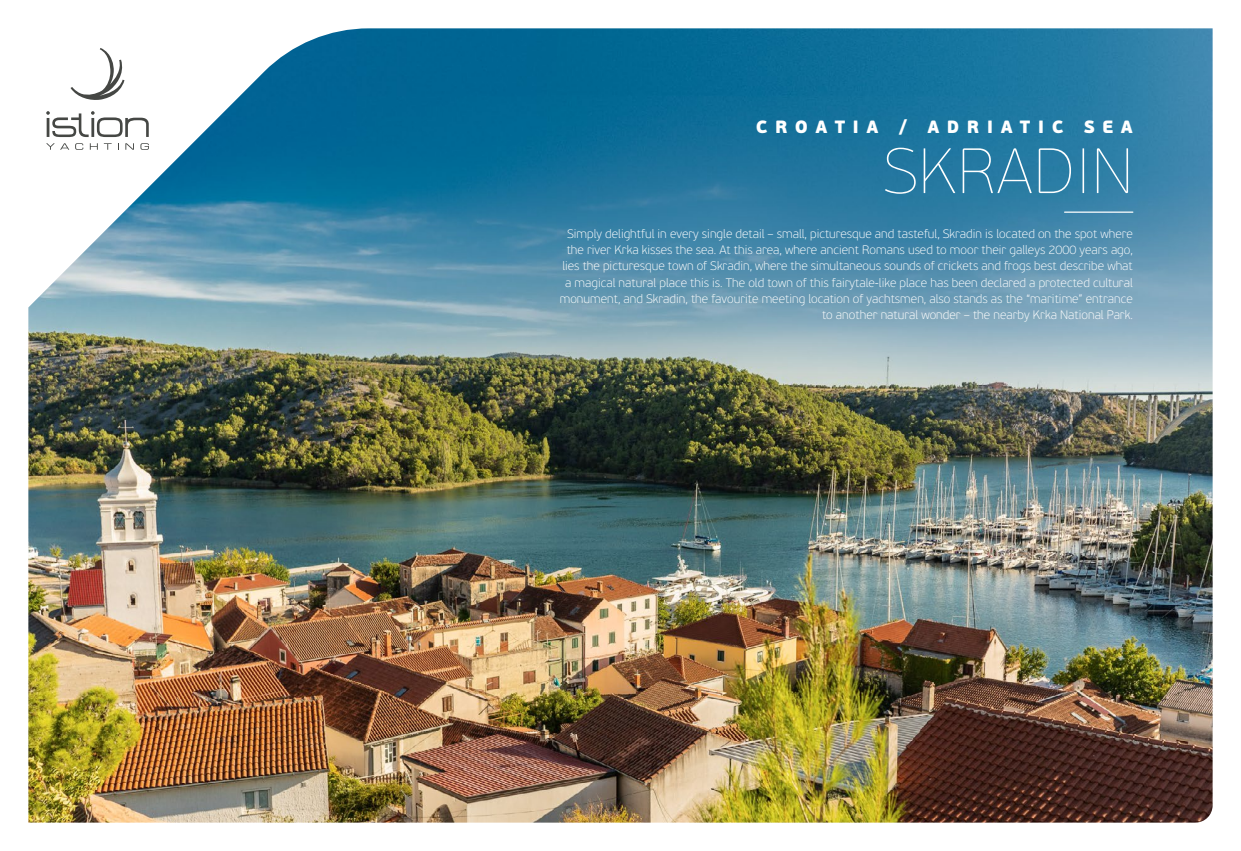
<style>
.page{position:relative;width:1241px;height:851px;background:#fff}
.page>*{position:absolute;margin:0;border:0;box-sizing:border-box;transform-origin:0 0}
.t1{font:63.75px "PF Beau Sans Pro X Thin";letter-spacing:.025em;color:#fff}
.t2{font:900 17.75px "PF Beau Sans Pro";letter-spacing:.42em;color:#fff}
.t3{font:100 12.25px/16.2px "PF Beau Sans Pro";color:#fff;text-align:right}
</style>
<div class="page">
<img style="left:28px;top:28px;width:1184px;height:794px">
<hr style="left:1064px;top:211px;width:68px;height:2px;background:#fff">
<svg style="left:70px;top:48px;width:56px;height:53px"></svg>
<svg style="left:46px;top:111px;width:103px;height:26px"></svg>
<svg style="left:46px;top:143px;width:23px;height:7px"></svg>
<svg style="left:75px;top:143px;width:8px;height:7px"></svg>
<svg style="left:90px;top:143px;width:8px;height:7px"></svg>
<svg style="left:104px;top:143px;width:8px;height:7px"></svg>
<svg style="left:125px;top:143px;width:9px;height:7px"></svg>
<svg style="left:140px;top:143px;width:9px;height:7px"></svg>
<h2 class="t2" style="left:755px;top:115px;width:378px">CROATIA / ADRIATIC SEA</h2>
<h1 class="t1" style="left:883px;top:135px;width:251px">SKRADIN</h1>
<p class="t3" style="left:559px;top:225px;width:574px">Simply delightful in every single detail – small, picturesque and tasteful, Skradin is located on the spot where the river Krka kisses the sea. At this area, where ancient Romans used to moor their galleys 2000 years ago, lies the picturesque town of Skradin, where the simultaneous sounds of crickets and frogs best describe what a magical natural place this is. The old town of this fairytale-like place has been declared a protected cultural monument, and Skradin, the favourite meeting location of yachtsmen, also stands as the “maritime” entrance to another natural wonder – the nearby Krka National Park.</p>
</div>
